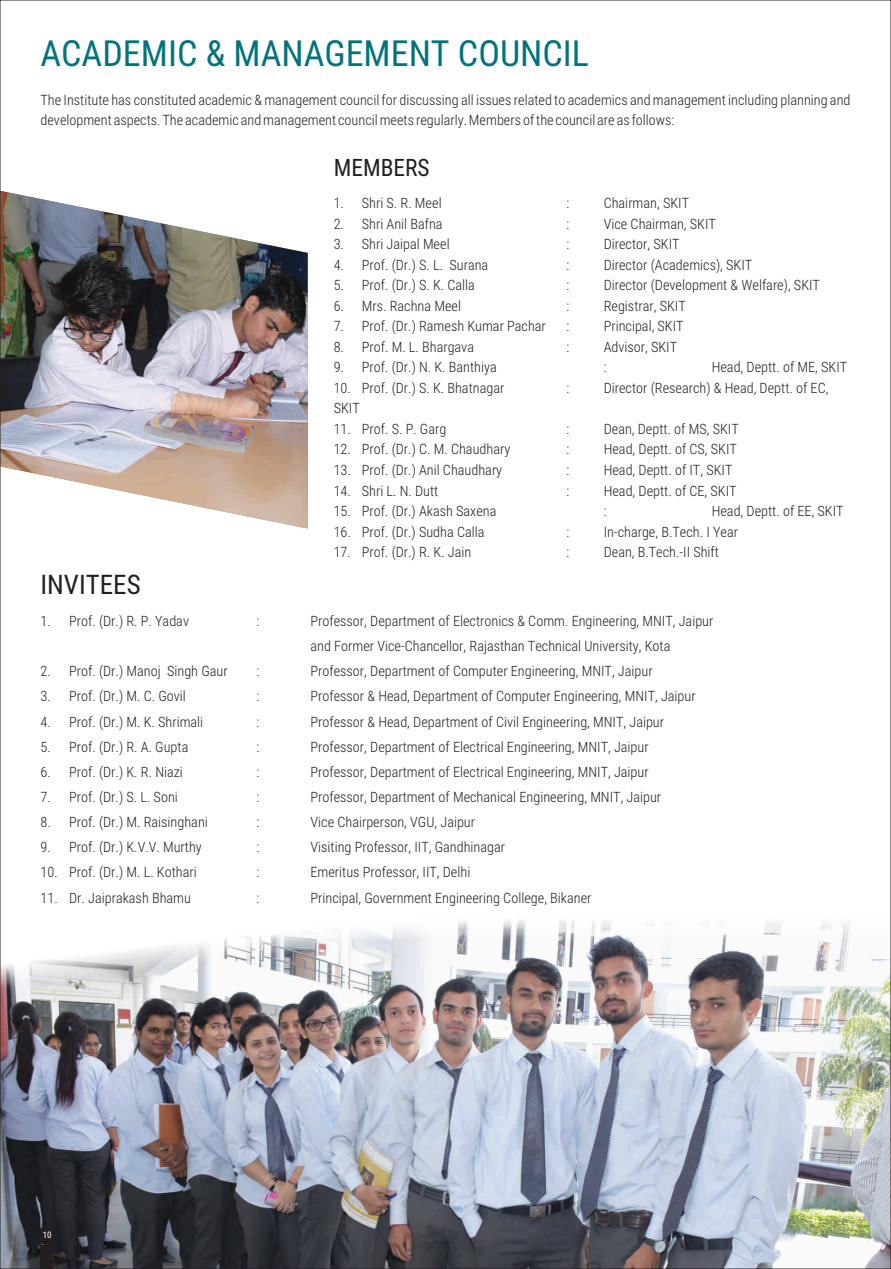
<style>
.page{position:relative;width:891px;height:1269px;background:#fff}
.page>*{position:absolute;margin:0;border:0;box-sizing:border-box;transform-origin:0 0}
.t1{font:36px "Roboto Condensed";color:#02737c}
.t2{font:27px "Roboto Condensed";color:#231f20}
.t3{font:24px "Roboto Condensed";color:#231f20}
.t4{font:300 14.25px/20.5px "Roboto Condensed";color:#231f20}
.t5{font:9px "Roboto Condensed";color:#fff}
</style>
<div class="page">
<img style="left:2px;top:191px;width:306px;height:336px">
<img style="left:2px;top:920px;width:887px;height:347px">
<div style="left:40px;top:1228px;width:13px;height:13px;background:#231f20"></div>
<div style="left:40px;top:1246px;width:13px;height:23px;background:#231f20"></div>
<h1 class="t1" style="left:41px;top:39px;width:550px">ACADEMIC &amp; MANAGEMENT COUNCIL</h1>
<p class="t4" style="left:40px;top:91px;width:812px">The Institute has constituted academic &amp; management council for discussing all issues related to academics and management including planning and development aspects. The academic and management council meets regularly. Members of the council are as follows:</p>
<h3 class="t3" style="left:334px;top:158px;width:97px">MEMBERS</h3>
<p class="t4" style="left:334px;top:194px;width:110px">1. Shri S. R. Meel</p>
<p class="t4" style="left:567px;top:194px;width:4px">:</p>
<p class="t4" style="left:604px;top:194px;width:87px">Chairman, SKIT</p>
<p class="t4" style="left:334px;top:215px;width:110px">2. Shri Anil Bafna</p>
<p class="t4" style="left:567px;top:215px;width:4px">:</p>
<p class="t4" style="left:604px;top:215px;width:114px">Vice Chairman, SKIT</p>
<p class="t4" style="left:334px;top:235px;width:118px">3. Shri Jaipal Meel</p>
<p class="t4" style="left:567px;top:235px;width:4px">:</p>
<p class="t4" style="left:604px;top:235px;width:77px">Director, SKIT</p>
<p class="t4" style="left:334px;top:256px;width:156px">4. Prof. (Dr.) S. L. Surana</p>
<p class="t4" style="left:567px;top:256px;width:4px">:</p>
<p class="t4" style="left:604px;top:256px;width:150px">Director (Academics), SKIT</p>
<p class="t4" style="left:334px;top:276px;width:143px">5. Prof. (Dr.) S. K. Calla</p>
<p class="t4" style="left:567px;top:276px;width:4px">:</p>
<p class="t4" style="left:604px;top:276px;width:218px">Director (Development &amp; Welfare), SKIT</p>
<p class="t4" style="left:334px;top:297px;width:129px">6. Mrs. Rachna Meel</p>
<p class="t4" style="left:567px;top:297px;width:4px">:</p>
<p class="t4" style="left:604px;top:297px;width:84px">Registrar, SKIT</p>
<p class="t4" style="left:334px;top:317px;width:214px">7. Prof. (Dr.) Ramesh Kumar Pachar</p>
<p class="t4" style="left:567px;top:317px;width:4px">:</p>
<p class="t4" style="left:604px;top:317px;width:81px">Principal, SKIT</p>
<p class="t4" style="left:334px;top:338px;width:142px">8. Prof. M. L. Bhargava</p>
<p class="t4" style="left:567px;top:338px;width:4px">:</p>
<p class="t4" style="left:604px;top:338px;width:75px">Advisor, SKIT</p>
<p class="t4" style="left:334px;top:359px;width:165px">9. Prof. (Dr.) N. K. Banthiya</p>
<p class="t4" style="left:604px;top:359px;width:4px">:</p>
<p class="t4" style="left:712px;top:359px;width:137px">Head, Deptt. of ME, SKIT</p>
<p class="t4" style="left:334px;top:379px;width:172px">10. Prof. (Dr.) S. K. Bhatnagar</p>
<p class="t4" style="left:567px;top:379px;width:4px">:</p>
<p class="t4" style="left:604px;top:379px;width:226px">Director (Research) &amp; Head, Deptt. of EC,</p>
<p class="t4" style="left:334px;top:400px;width:28px">SKIT</p>
<p class="t4" style="left:334px;top:420px;width:114px">11. Prof. S. P. Garg</p>
<p class="t4" style="left:567px;top:420px;width:4px">:</p>
<p class="t4" style="left:604px;top:420px;width:137px">Dean, Deptt. of MS, SKIT</p>
<p class="t4" style="left:334px;top:441px;width:178px">12. Prof. (Dr.) C. M. Chaudhary</p>
<p class="t4" style="left:567px;top:441px;width:4px">:</p>
<p class="t4" style="left:604px;top:441px;width:135px">Head, Deptt. of CS, SKIT</p>
<p class="t4" style="left:334px;top:461px;width:170px">13. Prof. (Dr.) Anil Chaudhary</p>
<p class="t4" style="left:567px;top:461px;width:4px">:</p>
<p class="t4" style="left:604px;top:461px;width:130px">Head, Deptt. of IT, SKIT</p>
<p class="t4" style="left:334px;top:482px;width:106px">14. Shri L. N. Dutt</p>
<p class="t4" style="left:567px;top:482px;width:4px">:</p>
<p class="t4" style="left:604px;top:482px;width:134px">Head, Deptt. of CE, SKIT</p>
<p class="t4" style="left:334px;top:502px;width:164px">15. Prof. (Dr.) Akash Saxena</p>
<p class="t4" style="left:604px;top:502px;width:4px">:</p>
<p class="t4" style="left:712px;top:502px;width:133px">Head, Deptt. of EE, SKIT</p>
<p class="t4" style="left:334px;top:523px;width:152px">16. Prof. (Dr.) Sudha Calla</p>
<p class="t4" style="left:567px;top:523px;width:4px">:</p>
<p class="t4" style="left:604px;top:523px;width:136px">In-charge, B.Tech. I Year</p>
<p class="t4" style="left:334px;top:543px;width:139px">17. Prof. (Dr.) R. K. Jain</p>
<p class="t4" style="left:567px;top:543px;width:4px">:</p>
<p class="t4" style="left:604px;top:543px;width:117px">Dean, B.Tech.-II Shift</p>
<h2 class="t2" style="left:40px;top:574px;width:102px">INVITEES</h2>
<p class="t4" style="left:40px;top:612px;width:150px">1. Prof. (Dr.) R. P. Yadav</p>
<p class="t4" style="left:256px;top:612px;width:4px">:</p>
<p class="t4" style="left:310px;top:610px;width:404px;line-height:25.2px">Professor, Department of Electronics &amp; Comm. Engineering, MNIT, Jaipur and Former Vice-Chancellor, Rajasthan Technical University, Kota</p>
<p class="t4" style="left:40px;top:662px;width:189px">2. Prof. (Dr.) Manoj Singh Gaur</p>
<p class="t4" style="left:256px;top:662px;width:4px">:</p>
<p class="t4" style="left:310px;top:662px;width:344px">Professor, Department of Computer Engineering, MNIT, Jaipur</p>
<p class="t4" style="left:40px;top:688px;width:147px">3. Prof. (Dr.) M. C. Govil</p>
<p class="t4" style="left:256px;top:688px;width:4px">:</p>
<p class="t4" style="left:310px;top:688px;width:387px">Professor &amp; Head, Department of Computer Engineering, MNIT, Jaipur</p>
<p class="t4" style="left:40px;top:713px;width:164px">4. Prof. (Dr.) M. K. Shrimali</p>
<p class="t4" style="left:256px;top:713px;width:4px">:</p>
<p class="t4" style="left:310px;top:713px;width:355px">Professor &amp; Head, Department of Civil Engineering, MNIT, Jaipur</p>
<p class="t4" style="left:40px;top:738px;width:149px">5. Prof. (Dr.) R. A. Gupta</p>
<p class="t4" style="left:256px;top:738px;width:4px">:</p>
<p class="t4" style="left:310px;top:738px;width:340px">Professor, Department of Electrical Engineering, MNIT, Jaipur</p>
<p class="t4" style="left:40px;top:763px;width:144px">6. Prof. (Dr.) K. R. Niazi</p>
<p class="t4" style="left:256px;top:763px;width:4px">:</p>
<p class="t4" style="left:310px;top:763px;width:340px">Professor, Department of Electrical Engineering, MNIT, Jaipur</p>
<p class="t4" style="left:40px;top:788px;width:139px">7. Prof. (Dr.) S. L. Soni</p>
<p class="t4" style="left:256px;top:788px;width:4px">:</p>
<p class="t4" style="left:310px;top:788px;width:352px">Professor, Department of Mechanical Engineering, MNIT, Jaipur</p>
<p class="t4" style="left:40px;top:813px;width:169px">8. Prof. (Dr.) M. Raisinghani</p>
<p class="t4" style="left:256px;top:813px;width:4px">:</p>
<p class="t4" style="left:310px;top:813px;width:166px">Vice Chairperson, VGU, Jaipur</p>
<p class="t4" style="left:40px;top:838px;width:163px">9. Prof. (Dr.) K.V.V. Murthy</p>
<p class="t4" style="left:256px;top:838px;width:4px">:</p>
<p class="t4" style="left:310px;top:838px;width:196px">Visiting Professor, IIT, Gandhinagar</p>
<p class="t4" style="left:40px;top:864px;width:158px">10. Prof. (Dr.) M. L. Kothari</p>
<p class="t4" style="left:256px;top:864px;width:4px">:</p>
<p class="t4" style="left:310px;top:864px;width:161px">Emeritus Professor, IIT, Delhi</p>
<p class="t4" style="left:40px;top:889px;width:152px">11. Dr. Jaiprakash Bhamu</p>
<p class="t4" style="left:256px;top:889px;width:4px">:</p>
<p class="t4" style="left:310px;top:889px;width:283px">Principal, Government Engineering College, Bikaner</p>
<p class="t5" style="left:43px;top:1231px;width:10px">10</p>
</div>
